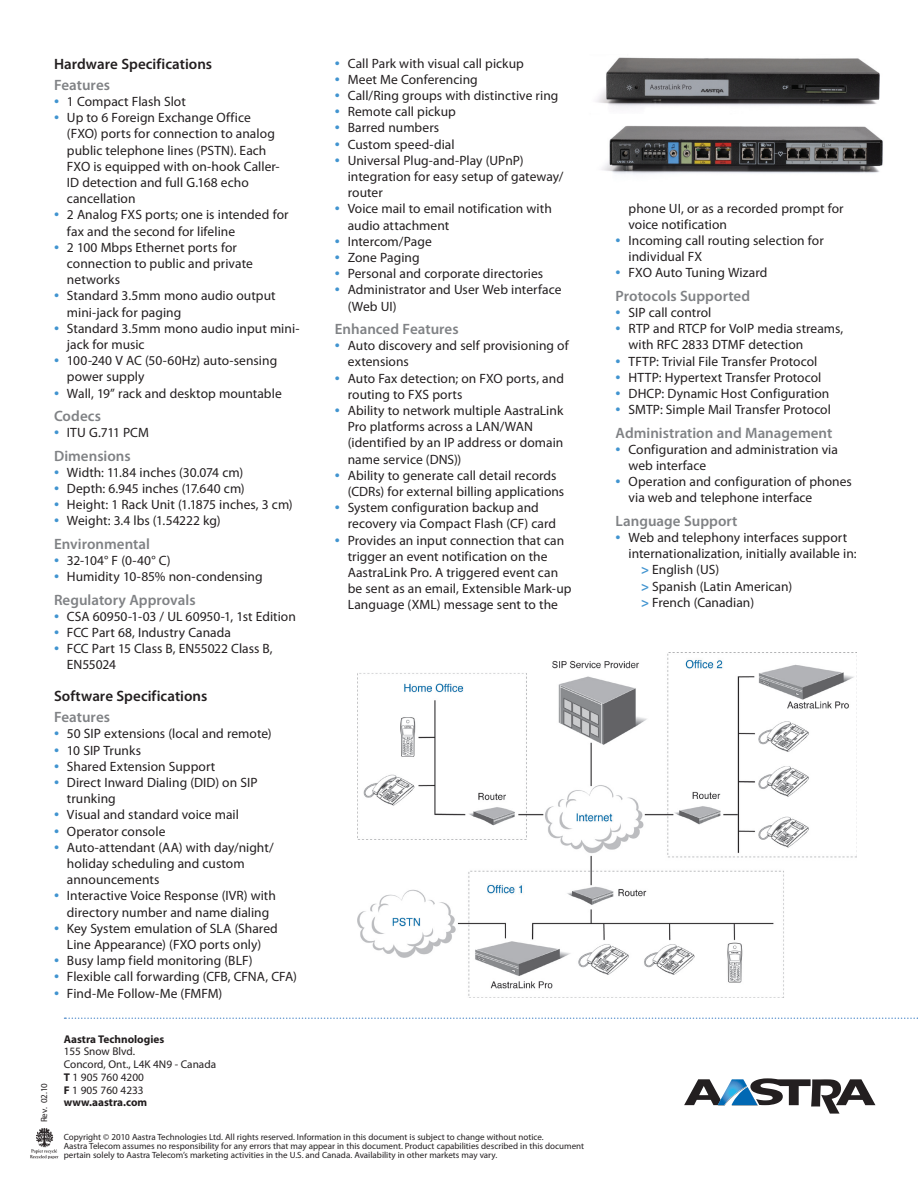
<style>
.page{position:relative;width:918px;height:1188px;background:#fff}
.page>*{position:absolute;margin:0;border:0;box-sizing:border-box;transform-origin:0 0}
.t1{font:600 15px "Myriad Pro";color:#808285}
.t2{font:600 15px "Myriad Pro";color:#231f20}
.t3{font:13.5px/16.2px "Myriad Pro";letter-spacing:.005em;color:#231f20}
.t4{font:11.25px/12.8px "Myriad Pro";color:#231f20}
.t5{font:700 11.25px "Myriad Pro";color:#231f20}
.t6{font:9px/9.4px "Myriad Pro";color:#231f20}
.s1{font-size:18px;color:#4194d0}
.s2{font-weight:700}
.s3{font-weight:700;color:#4194d0}
</style>
<div class="page">
<img style="left:358px;top:652px;width:498px;height:345px">
<svg style="left:684px;top:1078px;width:191px;height:36px"></svg>
<img style="left:30px;top:1128px;width:29px;height:30px">
<svg style="left:65px;top:1018px;width:853px;height:1px"></svg>
<img style="left:601px;top:126px;width:282px;height:49px">
<img style="left:596px;top:57px;width:284px;height:51px">
<p class="t2" style="left:54px;top:54px;width:160px">Hardware Specifications</p>
<p class="t1" style="left:54px;top:75px;width:58px">Features</p>
<p class="t3" style="left:54px;top:93px;width:133px"><span class="s1">•</span> 1 Compact Flash Slot</p>
<p class="t3" style="left:67px;top:109px;width:214px;text-indent:-13px"><span class="s1">•</span> Up to 6 Foreign Exchange Office (FXO) ports for connection to analog public telephone lines (PSTN). Each<br>FXO is equipped with on-hook Caller-<br>ID detection and full G.168 echo cancellation</p>
<p class="t3" style="left:67px;top:207px;width:223px;text-indent:-13px"><span class="s1">•</span> 2 Analog FXS ports; one is intended for fax and the second for lifeline</p>
<p class="t3" style="left:67px;top:239px;width:187px;text-indent:-13px"><span class="s1">•</span> 2 100 Mbps Ethernet ports for connection to public and private networks</p>
<p class="t3" style="left:67px;top:288px;width:210px;text-indent:-13px"><span class="s1">•</span> Standard 3.5mm mono audio output mini-jack for paging</p>
<p class="t3" style="left:67px;top:320px;width:234px;text-indent:-13px"><span class="s1">•</span> Standard 3.5mm mono audio input mini&shy;jack for music</p>
<p class="t3" style="left:67px;top:352px;width:212px;text-indent:-13px"><span class="s1">•</span> 100-240 V AC (50-60Hz) auto-sensing power supply</p>
<p class="t3" style="left:54px;top:385px;width:229px"><span class="s1">•</span> Wall, 19” rack and desktop mountable</p>
<p class="t1" style="left:54px;top:407px;width:49px">Codecs</p>
<p class="t3" style="left:54px;top:424px;width:97px"><span class="s1">•</span> ITU G.711 PCM</p>
<p class="t1" style="left:54px;top:446px;width:78px">Dimensions</p>
<p class="t3" style="left:54px;top:464px;width:191px"><span class="s1">•</span> Width: 11.84 inches (30.074 cm)</p>
<p class="t3" style="left:54px;top:480px;width:192px"><span class="s1">•</span> Depth: 6.945 inches (17.640 cm)</p>
<p class="t3" style="left:54px;top:496px;width:240px"><span class="s1">•</span> Height: 1 Rack Unit (1.1875 inches, 3 cm)</p>
<p class="t3" style="left:54px;top:513px;width:168px"><span class="s1">•</span> Weight: 3.4 lbs (1.54222 kg)</p>
<p class="t1" style="left:54px;top:534px;width:98px">Environmental</p>
<p class="t3" style="left:54px;top:552px;width:118px"><span class="s1">•</span> 32-104° F (0-40° C)</p>
<p class="t3" style="left:54px;top:568px;width:210px"><span class="s1">•</span> Humidity 10-85% non-condensing</p>
<p class="t1" style="left:54px;top:590px;width:143px">Regulatory Approvals</p>
<p class="t3" style="left:54px;top:608px;width:243px"><span class="s1">•</span> CSA 60950-1-03 / UL 60950-1, 1st Edition</p>
<p class="t3" style="left:54px;top:624px;width:179px"><span class="s1">•</span> FCC Part 68, Industry Canada</p>
<p class="t3" style="left:67px;top:640px;width:207px;text-indent:-13px"><span class="s1">•</span> FCC Part 15 Class B, EN55022 Class B,<br>EN55024</p>
<p class="t2" style="left:54px;top:686px;width:155px">Software Specifications</p>
<p class="t1" style="left:54px;top:708px;width:58px">Features</p>
<p class="t3" style="left:54px;top:726px;width:219px"><span class="s1">•</span> 50 SIP extensions (local and remote)</p>
<p class="t3" style="left:54px;top:742px;width:89px"><span class="s1">•</span> 10 SIP Trunks</p>
<p class="t3" style="left:54px;top:758px;width:163px"><span class="s1">•</span> Shared Extension Support</p>
<p class="t3" style="left:67px;top:774px;width:192px;text-indent:-13px"><span class="s1">•</span> Direct Inward Dialing (DID) on SIP trunking</p>
<p class="t3" style="left:54px;top:807px;width:186px"><span class="s1">•</span> Visual and standard voice mail</p>
<p class="t3" style="left:54px;top:823px;width:113px"><span class="s1">•</span> Operator console</p>
<p class="t3" style="left:67px;top:839px;width:208px;text-indent:-13px"><span class="s1">•</span> Auto-attendant (AA) with day/night/ holiday scheduling and custom announcements</p>
<p class="t3" style="left:54px;top:888px;width:223px;text-align:center"><span class="s1">•</span> Interactive Voice Response (IVR) with directory number and name dialing</p>
<p class="t3" style="left:54px;top:920px;width:225px;text-align:center"><span class="s1">•</span> Key System emulation of SLA (Shared<br>Line Appearance) (FXO ports only)</p>
<p class="t3" style="left:54px;top:952px;width:200px"><span class="s1">•</span> Busy lamp field monitoring (BLF)</p>
<p class="t3" style="left:54px;top:969px;width:245px"><span class="s1">•</span> Flexible call forwarding (CFB, CFNA, CFA)</p>
<p class="t3" style="left:54px;top:985px;width:170px"><span class="s1">•</span> Find-Me Follow-Me (FMFM)</p>
<p class="t3" style="left:335px;top:55px;width:191px"><span class="s1">•</span> Call Park with visual call pickup</p>
<p class="t3" style="left:335px;top:71px;width:145px"><span class="s1">•</span> Meet Me Conferencing</p>
<p class="t3" style="left:335px;top:87px;width:225px"><span class="s1">•</span> Call/Ring groups with distinctive ring</p>
<p class="t3" style="left:335px;top:103px;width:123px"><span class="s1">•</span> Remote call pickup</p>
<p class="t3" style="left:335px;top:119px;width:106px"><span class="s1">•</span> Barred numbers</p>
<p class="t3" style="left:335px;top:136px;width:121px"><span class="s1">•</span> Custom speed-dial</p>
<p class="t3" style="left:348px;top:152px;width:217px;text-indent:-13px"><span class="s1">•</span> Universal Plug-and-Play (UPnP) integration for easy setup of gateway/ router</p>
<p class="t3" style="left:348px;top:200px;width:206px;text-indent:-13px"><span class="s1">•</span> Voice mail to email notification with audio attachment</p>
<p class="t3" style="left:335px;top:233px;width:99px"><span class="s1">•</span> Intercom/Page</p>
<p class="t3" style="left:335px;top:249px;width:86px"><span class="s1">•</span> Zone Paging</p>
<p class="t3" style="left:335px;top:265px;width:210px"><span class="s1">•</span> Personal and corporate directories</p>
<p class="t3" style="left:348px;top:281px;width:215px;text-indent:-13px"><span class="s1">•</span> Administrator and User Web interface (Web UI)</p>
<p class="t1" style="left:335px;top:319px;width:125px">Enhanced Features</p>
<p class="t3" style="left:348px;top:337px;width:222px;text-indent:-13px"><span class="s1">•</span> Auto discovery and self provisioning of extensions</p>
<p class="t3" style="left:348px;top:370px;width:218px;text-indent:-13px"><span class="s1">•</span> Auto Fax detection; on FXO ports, and routing to FXS ports</p>
<p class="t3" style="left:348px;top:402px;width:217px;text-indent:-13px"><span class="s1">•</span> Ability to network multiple AastraLink<br>Pro platforms across a LAN/WAN (identified by an IP address or domain name service (DNS))</p>
<p class="t3" style="left:348px;top:467px;width:218px;text-indent:-13px"><span class="s1">•</span> Ability to generate call detail records (CDRs) for external billing applications</p>
<p class="t3" style="left:348px;top:499px;width:210px;text-indent:-13px"><span class="s1">•</span> System configuration backup and recovery via Compact Flash (CF) card</p>
<p class="t3" style="left:348px;top:532px;width:225px;text-indent:-13px"><span class="s1">•</span> Provides an input connection that can trigger an event notification on the AastraLink Pro. A triggered event can be sent as an email, Extensible Mark-up Language (XML) message sent to the</p>
<p class="t6" style="left:39px;top:1122px;width:41px;rotate:-90deg">Rev. 02.10</p>
<p class="t5" style="left:64px;top:1031px;width:102px">Aastra Technologies</p>
<p class="t4" style="left:64px;top:1045px;width:154px">155 Snow Blvd.<br>Concord, Ont., L4K 4N9 - Canada<br><span class="s2">T</span> 1 905 760 4200<br><span class="s2">F</span> 1 905 760 4233 <span class="s2">www.aastra.com</span></p>
<p class="t6" style="left:64px;top:1132px;width:522px">Copyright © 2010 Aastra Technologies Ltd. All rights reserved. Information in this document is subject to change without notice.<br>Aastra Telecom assumes no responsibility for any errors that may appear in this document. Product capabilities described in this document pertain solely to Aastra Telecom’s marketing activities in the U.S. and Canada. Availability in other markets may vary.</p>
<p class="t3" style="left:629px;top:200px;width:217px">phone UI, or as a recorded prompt for voice notification</p>
<p class="t3" style="left:629px;top:232px;width:197px;text-indent:-13px"><span class="s1">•</span> Incoming call routing selection for individual FX</p>
<p class="t3" style="left:616px;top:265px;width:153px"><span class="s1">•</span> FXO Auto Tuning Wizard</p>
<p class="t1" style="left:616px;top:286px;width:136px">Protocols Supported</p>
<p class="t3" style="left:616px;top:304px;width:97px"><span class="s1">•</span> SIP call control</p>
<p class="t3" style="left:629px;top:320px;width:216px;text-indent:-13px"><span class="s1">•</span> RTP and RTCP for VoIP media streams, with RFC 2833 DTMF detection</p>
<p class="t3" style="left:616px;top:353px;width:203px"><span class="s1">•</span> TFTP: Trivial File Transfer Protocol</p>
<p class="t3" style="left:616px;top:369px;width:207px"><span class="s1">•</span> HTTP: Hypertext Transfer Protocol</p>
<p class="t3" style="left:616px;top:385px;width:215px"><span class="s1">•</span> DHCP: Dynamic Host Configuration</p>
<p class="t3" style="left:616px;top:401px;width:217px"><span class="s1">•</span> SMTP: Simple Mail Transfer Protocol</p>
<p class="t1" style="left:616px;top:423px;width:218px">Administration and Management</p>
<p class="t3" style="left:629px;top:441px;width:211px;text-indent:-13px"><span class="s1">•</span> Configuration and administration via web interface</p>
<p class="t3" style="left:629px;top:473px;width:225px;text-indent:-13px"><span class="s1">•</span> Operation and configuration of phones via web and telephone interface</p>
<p class="t1" style="left:616px;top:511px;width:123px">Language Support</p>
<p class="t3" style="left:616px;top:529px;width:233px"><span class="s1">•</span> Web and telephony interfaces support</p>
<p class="t3" style="left:629px;top:545px;width:230px">internationalization, initially available in:</p>
<p class="t3" style="left:641px;top:562px;width:80px"><span class="s3">&gt;</span> English (US)</p>
<p class="t3" style="left:641px;top:578px;width:153px"><span class="s3">&gt;</span> Spanish (Latin American)</p>
<p class="t3" style="left:641px;top:594px;width:115px"><span class="s3">&gt;</span> French (Canadian)</p>
</div>
